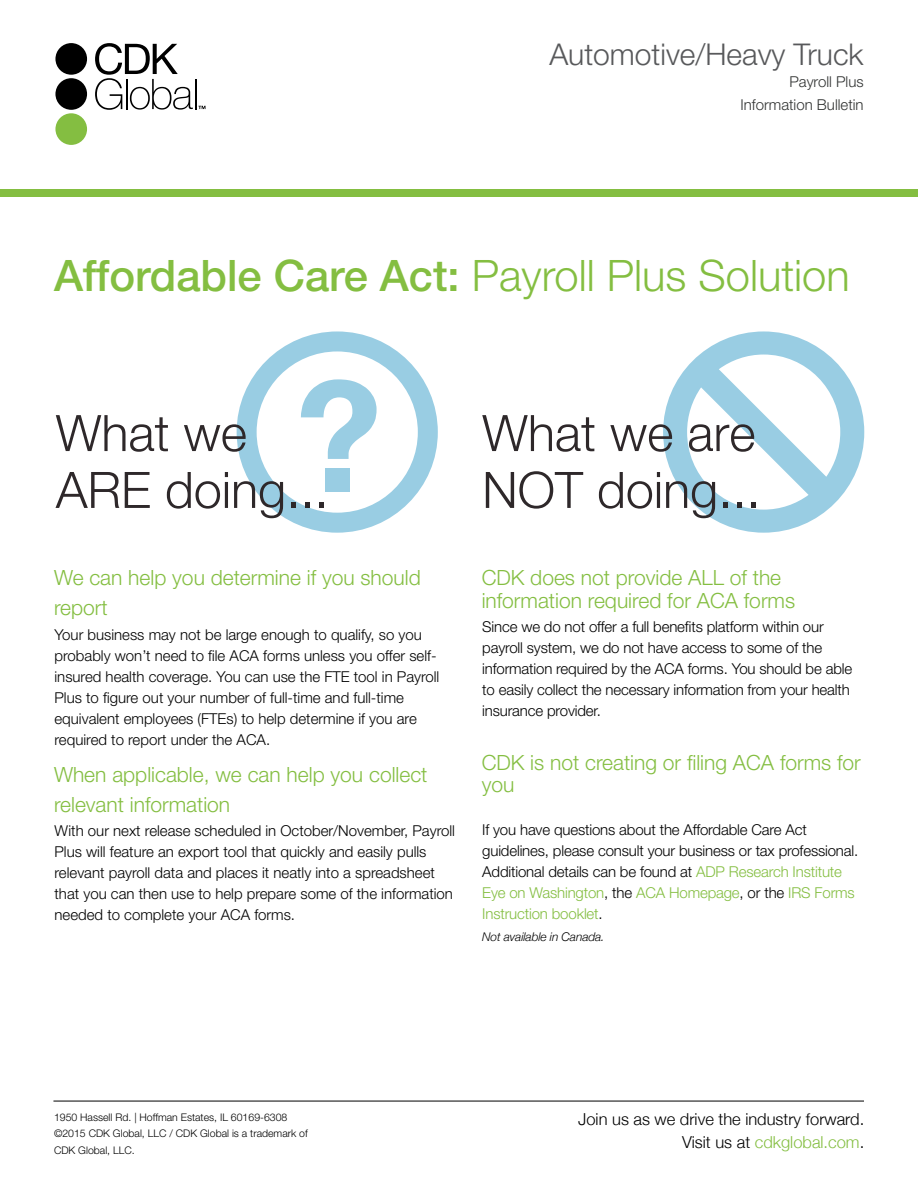
<style>
.page{position:relative;width:918px;height:1188px;background:#fff}
.page>*{position:absolute;margin:0;border:0;box-sizing:border-box;transform-origin:0 0}
.t1{font:300 50.4px/56.8px "Helvetica Neue";color:#2e282a}
.t2{font:300 43.5px "Helvetica Neue LT Std";color:#84be41}
.t3{font:300 30px "Helvetica Neue LT Std";color:#58595b}
.t4{font:300 21px/30px "Helvetica Neue LT Std";color:#84be41}
.t5{font:300 16.5px/22.5px "Helvetica Neue";color:#000;text-align:right}
.t6{font:300 15px/21px "Helvetica Neue LT Std";color:#000}
.t7{font:300 15px/22.5px "Helvetica Neue LT Std";color:#323433;text-align:right}
.t8{font:italic 300 12px "Helvetica Neue";letter-spacing:-.01em;color:#000}
.t9{font:300 10.5px/16.5px "Helvetica Neue LT Std";color:#000}
.s1{font-weight:500}
.s2{color:#84be41}
</style>
<div class="page">
<hr style="left:53px;top:1101px;width:811px;height:1px;background:#000">
<div style="left:55px;top:43px;width:32px;height:32px;background:#000;border-radius:50%"></div>
<div style="left:55px;top:78px;width:32px;height:32px;background:#000;border-radius:50%"></div>
<div style="left:55px;top:113px;width:32px;height:32px;background:#84be41;border-radius:50%"></div>
<svg style="left:95px;top:43px;width:110px;height:67px"></svg>
<div style="left:0;top:189px;width:918px;height:8px;background:#84be41"></div>
<svg style="left:237px;top:331px;width:201px;height:202px"></svg>
<svg style="left:663px;top:331px;width:201px;height:202px"></svg>
<h3 class="t3" style="left:549px;top:36px;width:316px">Automotive/Heavy Truck</h3>
<p class="t7" style="left:741px;top:70px;width:125px">Payroll Plus<br>Information Bulletin</p>
<h2 class="t2" style="left:54px;top:249px;width:797px"><span class="s1">Affordable Care Act:</span> Payroll Plus Solution</h2>
<h1 class="t1" style="left:56px;top:401px;width:274px">What we<br>ARE doing...</h1>
<h1 class="t1" style="left:482px;top:401px;width:279px">What we are<br>NOT doing...</h1>
<h3 class="t4" style="left:54px;top:562px;width:368px">We can help you determine if you should report</h3>
<p class="t6" style="left:55px;top:624px;width:386px">Your business may not be large enough to qualify, so you probably won’t need to file ACA forms unless you offer self&shy;insured health coverage. You can use the FTE tool in Payroll Plus to figure out your number of full-time and full-time equivalent employees (FTEs) to help determine if you are required to report under the ACA.</p>
<h3 class="t4" style="left:54px;top:759px;width:375px">When applicable, we can help you collect relevant information</h3>
<p class="t6" style="left:55px;top:820px;width:402px">With our next release scheduled in October/November, Payroll Plus will feature an export tool that quickly and easily pulls relevant payroll data and places it neatly into a spreadsheet that you can then use to help prepare some of the information needed to complete your ACA forms.</p>
<h3 class="t4" style="left:482px;top:566px;width:315px;line-height:22.5px">CDK does not provide ALL of the information required for ACA forms</h3>
<p class="t6" style="left:482px;top:616px;width:372px">Since we do not offer a full benefits platform within our payroll system, we do not have access to some of the information required by the ACA forms. You should be able to easily collect the necessary information from your health insurance provider.</p>
<h3 class="t4" style="left:482px;top:750px;width:381px;line-height:22.5px">CDK is not creating or filing ACA forms for you</h3>
<p class="t6" style="left:482px;top:819px;width:378px">If you have questions about the Affordable Care Act guidelines, please consult your business or tax professional.<br>Additional details can be found at <span class="s2">ADP Research Institute Eye on Washington</span>, the <span class="s2">ACA Homepage</span>, or the <span class="s2">IRS Forms Instruction booklet</span>.</p>
<p class="t8" style="left:482px;top:927px;width:124px">Not available in Canada.</p>
<p class="t9" style="left:54px;top:1109px;width:255px">1950 Hassell Rd. | Hoffman Estates, IL 60169-6308 ©2015 CDK Global, LLC / CDK Global is a trademark of<br>CDK Global, LLC.</p>
<p class="t5" style="left:578px;top:1107px;width:288px">Join us as we drive the industry forward.<br>Visit us at <span class="s2">cdkglobal.com</span>.</p>
</div>
